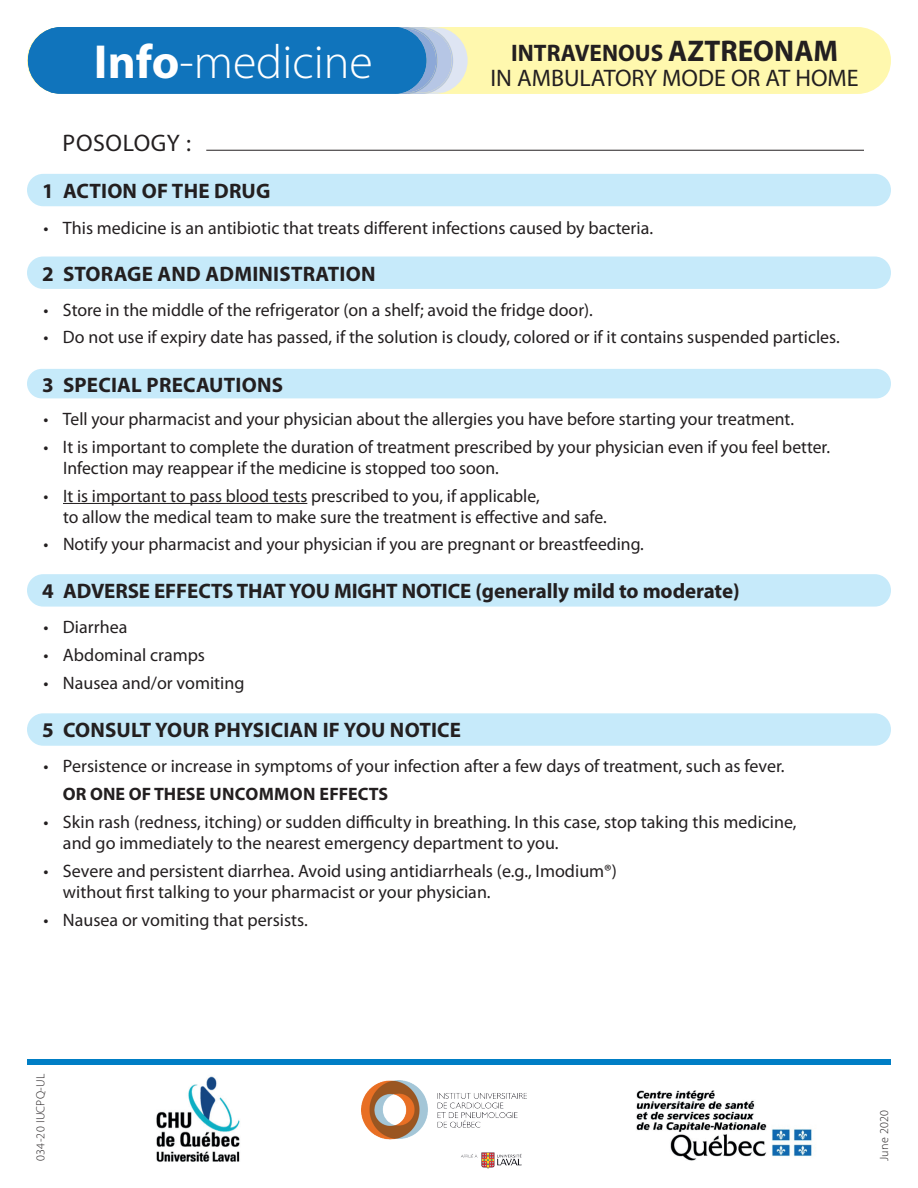
<style>
.page{position:relative;width:918px;height:1188px;background:#fff}
.page>*{position:absolute;margin:0;border:0;box-sizing:border-box;transform-origin:0 0}
.t1{font:300 48px "Myriad Pro";color:#fff}
.t2{font:24px/25.5px "Myriad Pro";color:#231f20;text-align:center}
.t3{font:24px "Myriad Pro";letter-spacing:.025em;color:#231f20}
.t4{font:700 21px "Myriad Pro";letter-spacing:.01em;color:#231f20}
.t5{font:18px/21px "Myriad Pro";color:#231f20}
.t6{font:700 18px "Myriad Pro";color:#231f20}
.t7{font:300 12px "Myriad Pro";letter-spacing:.025em;color:#231f20}
.s1{font-weight:700}
.s2{font-weight:700;font-size:30px}
</style>
<div class="page">
<div style="left:27px;top:174px;width:864px;height:32px;background:#c6eafa;border-radius:16px"></div>
<img style="left:361px;top:1080px;width:165px;height:88px">
<img style="left:156px;top:1076px;width:84px;height:86px">
<img style="left:636px;top:1090px;width:176px;height:71px">
<div style="left:27px;top:257px;width:864px;height:32px;background:#c6eafa;border-radius:16px"></div>
<div style="left:27px;top:369px;width:864px;height:29px;background:#c6eafa;border-radius:15px"></div>
<hr style="left:63px;top:503px;width:244px;height:1px;background:#231f20">
<div style="left:27px;top:574px;width:864px;height:33px;background:#c6eafa;border-radius:16px"></div>
<div style="left:27px;top:713px;width:864px;height:33px;background:#c6eafa;border-radius:16px"></div>
<div style="left:27px;top:1060px;width:864px;height:5px;background:#007ec5"></div>
<div style="left:27px;top:27px;width:864px;height:67px;background:#fff8ae;border-radius:33px"></div>
<svg style="left:28px;top:27px;width:440px;height:67px"></svg>
<hr style="left:206px;top:150px;width:658px;height:1px;background:#231f20">
<h1 class="t1" style="left:94px;top:35px;width:281px"><span class="s1">Info</span>-medicine</h1>
<h2 class="t3" style="left:63px;top:128px;width:130px">POSOLOGY :</h2>
<p class="t4" style="left:42px;top:177px;width:230px">1 ACTION OF THE DRUG</p>
<h2 class="t2" style="left:491px;top:40px;width:370px"><span class="s1">INTRAVENOUS</span> <span class="s2">AZTREONAM<br></span>IN AMBULATORY MODE OR AT HOME</h2>
<p class="t5" style="left:44px;top:217px;width:611px">• This medicine is an antibiotic that treats different infections caused by bacteria.</p>
<p class="t4" style="left:42px;top:260px;width:335px">2 STORAGE AND ADMINISTRATION</p>
<p class="t5" style="left:44px;top:299px;width:551px">• Store in the middle of the refrigerator (on a shelf; avoid the fridge door).</p>
<p class="t5" style="left:44px;top:327px;width:798px">• Do not use if expiry date has passed, if the solution is cloudy, colored or if it contains suspended particles.</p>
<p class="t4" style="left:42px;top:371px;width:243px">3 SPECIAL PRECAUTIONS</p>
<p class="t5" style="left:44px;top:408px;width:752px">• Tell your pharmacist and your physician about the allergies you have before starting your treatment.</p>
<p class="t5" style="left:63px;top:436px;width:769px;text-indent:-20px">• It is important to complete the duration of treatment prescribed by your physician even if you feel better.<br>Infection may reappear if the medicine is stopped too soon.</p>
<p class="t5" style="left:63px;top:485px;width:545px;text-indent:-19px">• It is important to pass blood tests prescribed to you, if applicable,<br>to allow the medical team to make sure the treatment is effective and safe.</p>
<p class="t5" style="left:44px;top:534px;width:602px">• Notify your pharmacist and your physician if you are pregnant or breastfeeding.</p>
<p class="t4" style="left:42px;top:577px;width:699px">4 ADVERSE EFFECTS THAT YOU MIGHT NOTICE (generally mild to moderate)</p>
<p class="t5" style="left:44px;top:617px;width:85px">• Diarrhea</p>
<p class="t5" style="left:44px;top:644px;width:163px">• Abdominal cramps</p>
<p class="t5" style="left:44px;top:672px;width:202px">• Nausea and/or vomiting</p>
<p class="t4" style="left:42px;top:717px;width:421px">5 CONSULT YOUR PHYSICIAN IF YOU NOTICE</p>
<p class="t5" style="left:44px;top:756px;width:743px">• Persistence or increase in symptoms of your infection after a few days of treatment, such as fever.</p>
<p class="t6" style="left:63px;top:782px;width:327px">OR ONE OF THESE UNCOMMON EFFECTS</p>
<p class="t5" style="left:63px;top:811px;width:735px;text-indent:-19px">• Skin rash (redness, itching) or sudden difficulty in breathing. In this case, stop taking this medicine, and go immediately to the nearest emergency department to you.</p>
<p class="t5" style="left:63px;top:860px;width:555px;text-indent:-19px">• Severe and persistent diarrhea. Avoid using antidiarrheals (e.g., Imodium®) without first talking to your pharmacist or your physician.</p>
<p class="t5" style="left:44px;top:909px;width:266px">• Nausea or vomiting that persists.</p>
<p class="t7" style="left:34px;top:1161px;width:89px;rotate:-90deg">034-20 IUCPQ-UL</p>
<p class="t7" style="left:878px;top:1161px;width:53px;rotate:-90deg">June 2020</p>
</div>
